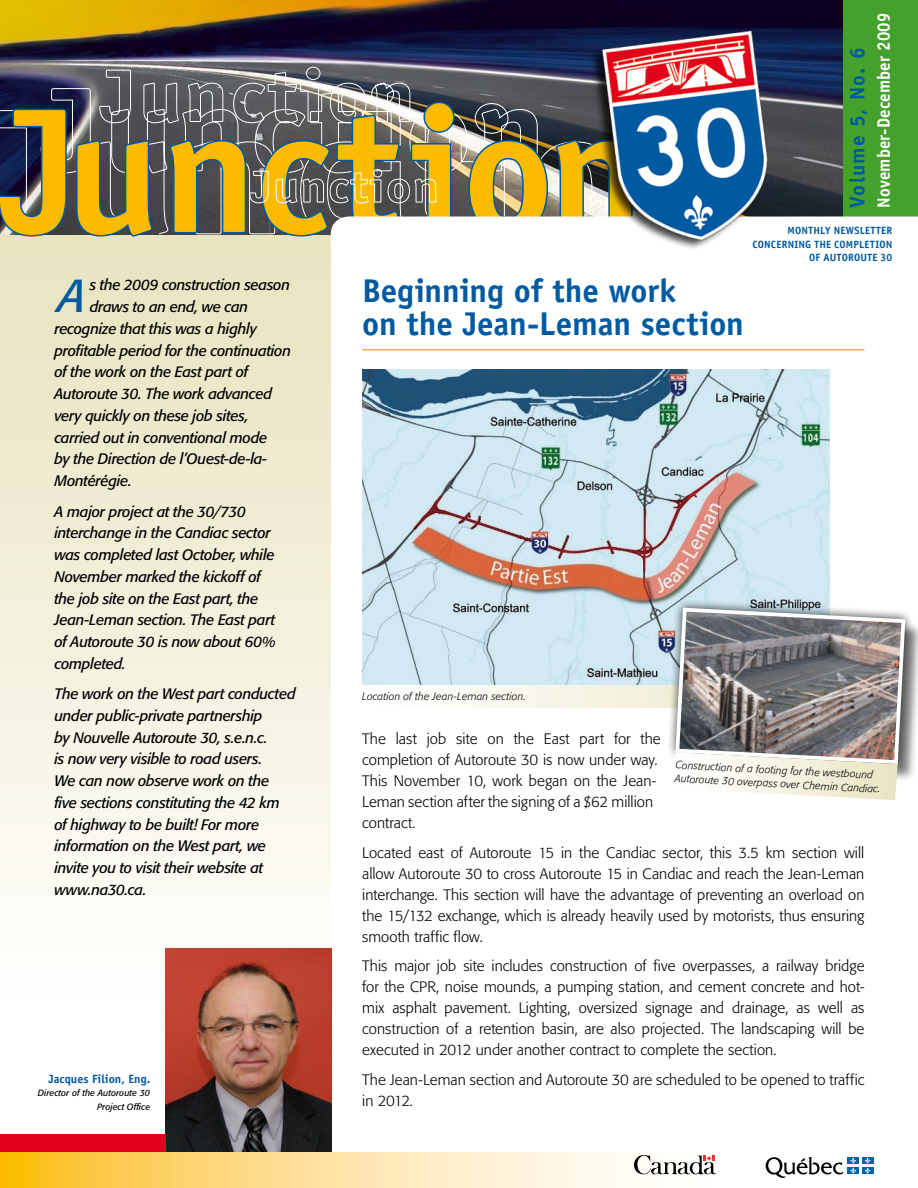
<style>
.page{position:relative;width:918px;height:1188px;background:#fff}
.page>*{position:absolute;margin:0;border:0;box-sizing:border-box;transform-origin:0 0}
.t1{font:italic 45.6px "Formata";color:#005aa1}
.t2{font:700 33px/33px "Officina Sans Std";letter-spacing:-.005em;color:#005aa1}
.t3{font:700 21px "Officina Sans Std";letter-spacing:.05em;color:#005aa1}
.t4{font:700 18px "Officina Sans Std";letter-spacing:.01em;color:#fff;scale:.94 1}
.t5{font:300 15px/21px "Formata";color:#000}
.t6{font:italic 15px/21.8px "Formata";letter-spacing:-.02em;color:#000}
.t7{font:700 12px "Officina Sans Std";color:#005aa1}
.t8{font:italic 300 10.5px/13.5px "Formata";letter-spacing:.015em;color:#000}
.t9{font:700 10.5px/13.5px "Officina Sans Std";letter-spacing:.015em;color:#005aa1;text-align:right}
.t10{font:italic 9px/13.5px "Formata";color:#000;text-align:right}
</style>
<div class="page">
<div style="left:0;top:232px;width:331px;height:779px;background:linear-gradient(to bottom,#e8e2bd,#fffefd)"></div>
<img style="left:165px;top:949px;width:166px;height:204px">
<hr style="left:362px;top:349px;width:502px;height:1px;background:#fabb00">
<svg style="left:362px;top:684px;width:303px;height:24px"></svg>
<img style="left:362px;top:370px;width:467px;height:314px">
<svg style="left:665px;top:597px;width:250px;height:177px"></svg>
<svg style="left:673px;top:606px;width:234px;height:194px;background:#a19e9c"></svg>
<img style="left:0;top:0;width:844px;height:217px">
<svg style="left:0;top:66px;width:576px;height:35px;background:#656670"></svg>
<svg style="left:0;top:101px;width:576px;height:136px;background:#988545"></svg>
<svg style="left:249px;top:169px;width:187px;height:35px;background:#90845c"></svg>
<div style="left:0;top:1134px;width:166px;height:23px;background:#e2001a"></div>
<svg style="left:0;top:1153px;width:874px;height:35px"></svg>
<svg style="left:634px;top:1152px;width:82px;height:26px"></svg>
<svg style="left:766px;top:1157px;width:78px;height:21px"></svg>
<div style="left:848px;top:1157px;width:11px;height:7px;background:#0064a9"></div>
<div style="left:862px;top:1157px;width:11px;height:7px;background:#0064a9"></div>
<div style="left:848px;top:1167px;width:11px;height:7px;background:#0064a9"></div>
<svg style="left:850px;top:1158px;width:6px;height:16px"></svg>
<div style="left:862px;top:1167px;width:11px;height:7px;background:#0064a9"></div>
<svg style="left:865px;top:1158px;width:6px;height:16px"></svg>
<div style="left:844px;top:0;width:74px;height:234px;background:#44a12b"></div>
<svg style="left:331px;top:217px;width:587px;height:20px"></svg>
<img style="left:576px;top:8px;width:213px;height:241px">
<h1 class="t1" style="left:58px;top:269px;width:29px">A</h1>
<p class="t6" style="left:90px;top:274px;width:202px">s the 2009 construction season</p>
<p class="t6" style="left:90px;top:296px;width:160px">draws to an end, we can</p>
<p class="t6" style="left:54px;top:318px;width:204px">recognize that this was a highly</p>
<p class="t6" style="left:54px;top:340px;width:238px">profitable period for the continuation</p>
<p class="t6" style="left:54px;top:361px;width:195px">of the work on the East part of</p>
<p class="t6" style="left:54px;top:383px;width:219px">Autoroute 30. The work advanced</p>
<p class="t6" style="left:54px;top:405px;width:196px">very quickly on these job sites,</p>
<p class="t6" style="left:54px;top:427px;width:214px">carried out in conventional mode</p>
<p class="t6" style="left:54px;top:448px;width:214px">by the Direction de l’Ouest-de-la-</p>
<p class="t6" style="left:54px;top:470px;width:79px">Montérégie.</p>
<p class="t6" style="left:54px;top:500px;width:223px">A major project at the 30/730 interchange in the Candiac sector was completed last October, while<br>November marked the kickoff of the job site on the East part, the<br>Jean-Leman section. The East part of Autoroute 30 is now about 60% completed.</p>
<p class="t6" style="left:54px;top:683px;width:243px">The work on the West part conducted under public-private partnership<br>by Nouvelle Autoroute 30, s.e.n.c.<br>is now very visible to road users.<br>We can now observe work on the<br>five sections constituting the 42 km of highway to be built! For more information on the West part, we invite you to visit their website at www.na30.ca.</p>
<p class="t7" style="left:48px;top:1071px;width:103px">Jacques Filion, Eng.</p>
<p class="t10" style="left:38px;top:1086px;width:114px">Director of the Autoroute 30<br>Project Office</p>
<h2 class="t2" style="left:362px;top:274px;width:383px">Beginning of the work<br>on the Jean-Leman section</h2>
<p class="t4" style="left:873px;top:208px;width:209px;rotate:-90deg">November-December 2009</p>
<p class="t9" style="left:753px;top:224px;width:141px">MONTHLY NEWSLETTER<br>CONCERNING THE COMPLETION<br>OF AUTOROUTE 30</p>
<h3 class="t3" style="left:844px;top:208px;width:162px;rotate:-90deg">Volume 5, No. 6</h3>
<p class="t8" style="left:362px;top:690px;width:165px">Location of the Jean-Leman section.</p>
<p class="t5" style="left:362px;top:728px;width:300px">The last job site on the East part for the completion of Autoroute 30 is now under way.<br>This November 10, work began on the Jean-Leman section after the signing of a $62 million contract.</p>
<p class="t5" style="left:362px;top:842px;width:504px;text-align:justify">Located east of Autoroute 15 in the Candiac sector, this 3.5 km section will allow Autoroute 30 to cross Autoroute 15 in Candiac and reach the Jean-Leman interchange. This section will have the advantage of preventing an overload on the 15/132 exchange, which is already heavily used by motorists, thus ensuring smooth traffic flow.</p>
<p class="t5" style="left:362px;top:956px;width:504px;text-align:justify">This major job site includes construction of five overpasses, a railway bridge for the CPR, noise mounds, a pumping station, and cement concrete and hot&shy;mix asphalt pavement. Lighting, oversized signage and drainage, as well as construction of a retention basin, are also projected. The landscaping will be executed in 2012 under another contract to complete the section.</p>
<p class="t5" style="left:362px;top:1069px;width:504px">The Jean-Leman section and Autoroute 30 are scheduled to be opened to traffic in 2012.</p>
<p class="t8" style="left:676px;top:758px;width:207px;rotate:3deg">Construction of a footing for the westbound<br>Autoroute 30 overpass over Chemin Candiac.</p>
</div>
